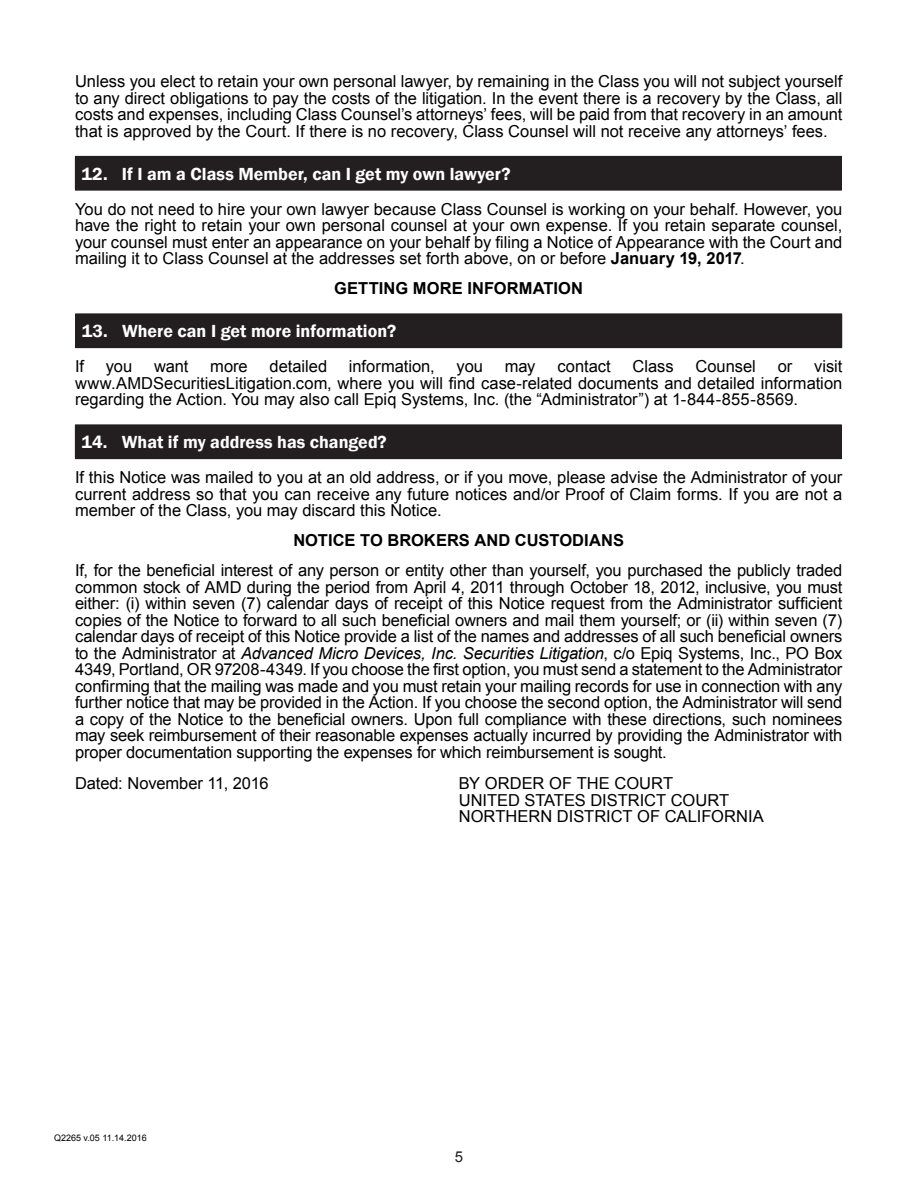
<style>
.page{position:relative;width:918px;height:1188px;background:#fff}
.page>*{position:absolute;margin:0;border:0;box-sizing:border-box;transform-origin:0 0}
.t1{font:600 18px "Franklin Gothic";color:#fff}
.t2{font:16.5px/16.5px "Arial";color:#000;text-align:justify}
.t3{font:700 16.5px "Arial";letter-spacing:.005em;color:#000}
.t4{font:15px "Arial";color:#231f20}
.t5{font:9px "Arial";color:#000}
.s1{font-weight:700}
.s2{font-style:italic}
</style>
<div class="page">
<div style="left:75px;top:156px;width:766px;height:34px;background:#231f20"></div>
<hr style="left:75px;top:156px;width:767px;height:1px;background:#231f20">
<hr style="left:841px;top:157px;width:1px;height:33px;background:#231f20">
<hr style="left:75px;top:190px;width:767px;height:1px;background:#231f20">
<div style="left:76px;top:314px;width:766px;height:34px;background:#231f20"></div>
<hr style="left:75px;top:314px;width:1px;height:33px;background:#231f20">
<hr style="left:75px;top:347px;width:767px;height:1px;background:#231f20">
<div style="left:75px;top:425px;width:766px;height:34px;background:#231f20"></div>
<hr style="left:841px;top:425px;width:1px;height:33px;background:#231f20">
<hr style="left:75px;top:458px;width:767px;height:1px;background:#231f20">
<p class="t2" style="left:75px;top:73px;width:769px">Unless you elect to retain your own personal lawyer, by remaining in the Class you will not subject yourself to any direct obligations to pay the costs of the litigation. In the event there is a recovery by the Class, all costs and expenses, including Class Counsel’s attorneys’ fees, will be paid from that recovery in an amount that is approved by the Court. If there is no recovery, Class Counsel will not receive any attorneys’ fees.</p>
<p class="t1" style="left:81px;top:162px;width:431px">12. If I am a Class Member, can I get my own lawyer?</p>
<p class="t2" style="left:75px;top:201px;width:769px">You do not need to hire your own lawyer because Class Counsel is working on your behalf. However, you have the right to retain your own personal counsel at your own expense. If you retain separate counsel, your counsel must enter an appearance on your behalf by filing a Notice of Appearance with the Court and mailing it to Class Counsel at the addresses set forth above, on or before <span class="s1">January 19, 2017</span>.</p>
<p class="t3" style="left:334px;top:277px;width:250px">GETTING MORE INFORMATION</p>
<p class="t1" style="left:82px;top:320px;width:316px">13. Where can I get more information?</p>
<p class="t2" style="left:75px;top:358px;width:11px">If</p>
<p class="t2" style="left:106px;top:358px;width:28px">you</p>
<p class="t2" style="left:154px;top:358px;width:36px">want</p>
<p class="t2" style="left:210px;top:358px;width:39px">more</p>
<p class="t2" style="left:270px;top:358px;width:59px">detailed</p>
<p class="t2" style="left:349px;top:358px;width:87px">information,</p>
<p class="t2" style="left:457px;top:358px;width:28px">you</p>
<p class="t2" style="left:505px;top:358px;width:32px">may</p>
<p class="t2" style="left:557px;top:358px;width:55px">contact</p>
<p class="t2" style="left:633px;top:358px;width:43px">Class</p>
<p class="t2" style="left:695px;top:358px;width:62px">Counsel</p>
<p class="t2" style="left:778px;top:358px;width:16px">or</p>
<p class="t2" style="left:75px;top:358px;width:769px;text-indent:739px">visit www.AMDSecuritiesLitigation.com, where you will find case-related documents and detailed information regarding the Action. You may also call Epiq Systems, Inc. (the “Administrator”) at 1-844-855-8569.</p>
<p class="t1" style="left:81px;top:431px;width:307px">14. What if my address has changed?</p>
<p class="t2" style="left:75px;top:469px;width:769px">If this Notice was mailed to you at an old address, or if you move, please advise the Administrator of your current address so that you can receive any future notices and/or Proof of Claim forms. If you are not a member of the Class, you may discard this Notice.</p>
<p class="t3" style="left:293px;top:529px;width:332px">NOTICE TO BROKERS AND CUSTODIANS</p>
<p class="t2" style="left:75px;top:562px;width:769px">If, for the beneficial interest of any person or entity other than yourself, you purchased the publicly traded common stock of AMD during the period from April 4, 2011 through October 18, 2012, inclusive, you must either: (i) within seven (7) calendar days of receipt of this Notice request from the Administrator sufficient copies of the Notice to forward to all such beneficial owners and mail them yourself; or (ii) within seven (7) calendar days of receipt of this Notice provide a list of the names and addresses of all such beneficial owners to the Administrator at <span class="s2">Advanced Micro Devices, Inc. Securities Litigation</span>, c/o Epiq Systems, Inc., PO Box 4349, Portland, OR 97208-4349. If you choose the first option, you must send a statement to the Administrator confirming that the mailing was made and you must retain your mailing records for use in connection with any further notice that may be provided in the Action. If you choose the second option, the Administrator will send a copy of the Notice to the beneficial owners. Upon full compliance with these directions, such nominees may seek reimbursement of their reasonable expenses actually incurred by providing the Administrator with proper documentation supporting the expenses for which reimbursement is sought.</p>
<p class="t2" style="left:75px;top:775px;width:195px">Dated: November 11, 2016</p>
<p class="t2" style="left:459px;top:775px;width:307px;text-align:left">BY ORDER OF THE COURT<br>UNITED STATES DISTRICT COURT<br>NORTHERN DISTRICT OF CALIFORNIA</p>
<p class="t5" style="left:54px;top:1131px;width:94px">Q2265 v.05 11.14.2016</p>
<p class="t4" style="left:455px;top:1147px;width:10px">5</p>
</div>
